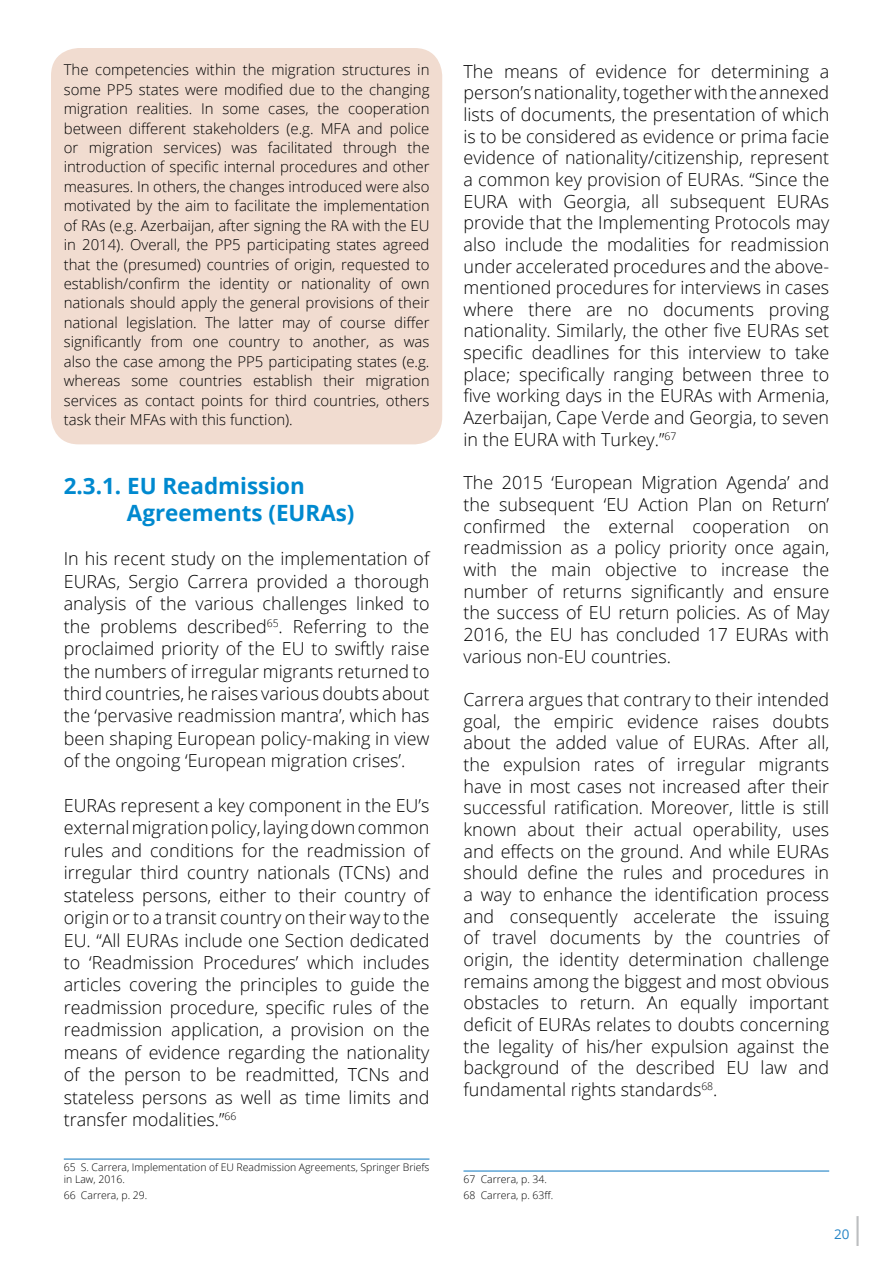
<style>
.page{position:relative;width:893px;height:1263px;background:#fff}
.page>*{position:absolute;margin:0;border:0;box-sizing:border-box;transform-origin:0 0}
.t1{font:700 22.35px/26.8px "Open Sans";color:#0089cf}
.t2{font:300 18px/21.6px "Open Sans";color:#000;text-align:justify}
.t3{font:300 15px/19.5px "Open Sans";color:#000;text-align:justify}
.t4{font:13.5px "Open Sans";color:#2484c6}
.t5{font:300 10.5px/12px "Open Sans";color:#000}
.s1{font-size:29.85px;color:#bcbec0}
</style>
<div class="page">
<div style="left:51px;top:48px;width:391px;height:396px;background:#f1dcd0;border-radius:28px"></div>
<hr style="left:64px;top:1158px;width:365px;height:1px;background:#2484c6">
<hr style="left:463px;top:1170px;width:366px;height:1px;background:#2484c6">
<p class="t3" style="left:64px;top:60px;width:367px">The competencies within the migration structures in some PP5 states were modified due to the changing migration realities. In some cases, the cooperation between different stakeholders (e.g. MFA and police or migration services) was facilitated through the introduction of specific internal procedures and other measures. In others, the changes introduced were also motivated by the aim to facilitate the implementation of RAs (e.g. Azerbaijan, after signing the RA with the EU in 2014). Overall, the PP5 participating states agreed that the (presumed) countries of origin, requested to establish/confirm the identity or nationality of own nationals should apply the general provisions of their national legislation. The latter may of course differ significantly from one country to another, as was also the case among the PP5 participating states (e.g. whereas some countries establish their migration services as contact points for third countries, others task their MFAs with this function).</p>
<p class="t1" style="left:127px;top:472px;width:229px;text-indent:-63px">2.3.1. EU Readmission<br>Agreements (EURAs)</p>
<p class="t2" style="left:64px;top:547px;width:367px;line-height:22.4px">In his recent study on the implementation of EURAs, Sergio Carrera provided a thorough analysis of the various challenges linked to the problems described<sup>65</sup>. Referring to the proclaimed priority of the EU to swiftly raise the numbers of irregular migrants returned to third countries, he raises various doubts about the ‘pervasive readmission mantra’, which has been shaping European policy-making in view of the ongoing ‘European migration crises’.</p>
<p class="t2" style="left:64px;top:794px;width:367px;line-height:22.4px">EURAs represent a key component in the EU’s external migration policy, laying down common rules and conditions for the readmission of irregular third country nationals (TCNs) and stateless persons, either to their country of origin or to a transit country on their way to the EU. “All EURAs include one Section dedicated to ‘Readmission Procedures’ which includes articles covering the principles to guide the readmission procedure, specific rules of the readmission application, a provision on the means of evidence regarding the nationality of the person to be readmitted, TCNs and stateless persons as well as time limits and transfer modalities.”<sup>66</sup></p>
<p class="t5" style="left:64px;top:1161px;width:367px">65 S. Carrera, Implementation of EU Readmission Agreements, Springer Briefs in Law, 2016.</p>
<p class="t5" style="left:64px;top:1189px;width:85px">66 Carrera, p. 29.</p>
<p class="t2" style="left:463px;top:60px;width:367px">The means of evidence for determining a person’s nationality, together with the annexed lists of documents, the presentation of which is to be considered as evidence or prima facie evidence of nationality/citizenship, represent a common key provision of EURAs. “Since the EURA with Georgia, all subsequent EURAs provide that the Implementing Protocols may also include the modalities for readmission under accelerated procedures and the above&shy;mentioned procedures for interviews in cases where there are no documents proving nationality. Similarly, the other five EURAs set specific deadlines for this interview to take place; specifically ranging between three to five working days in the EURAs with Armenia, Azerbaijan, Cape Verde and Georgia, to seven in the EURA with Turkey.”<sup>67</sup></p>
<p class="t2" style="left:463px;top:471px;width:367px">The 2015 ‘European Migration Agenda’ and the subsequent ‘EU Action Plan on Return’ confirmed the external cooperation on readmission as a policy priority once again, with the main objective to increase the number of returns significantly and ensure the success of EU return policies. As of May 2016, the EU has concluded 17 EURAs with various non-EU countries.</p>
<p class="t2" style="left:463px;top:688px;width:367px">Carrera argues that contrary to their intended goal, the empiric evidence raises doubts about the added value of EURAs. After all, the expulsion rates of irregular migrants have in most cases not increased after their successful ratification. Moreover, little is still known about their actual operability, uses and effects on the ground. And while EURAs should define the rules and procedures in a way to enhance the identification process and consequently accelerate the issuing of travel documents by the countries of origin, the identity determination challenge remains among the biggest and most obvious obstacles to return. An equally important deficit of EURAs relates to doubts concerning the legality of his/her expulsion against the background of the described EU law and fundamental rights standards<sup>68</sup>.</p>
<p class="t5" style="left:463px;top:1171px;width:91px;line-height:16.2px">67 Carrera, p. 34.<br>68 Carrera, p. 63ff.</p>
<p class="t4" style="left:834px;top:1224px;width:33px">20<span class="s1">|</span></p>
</div>
